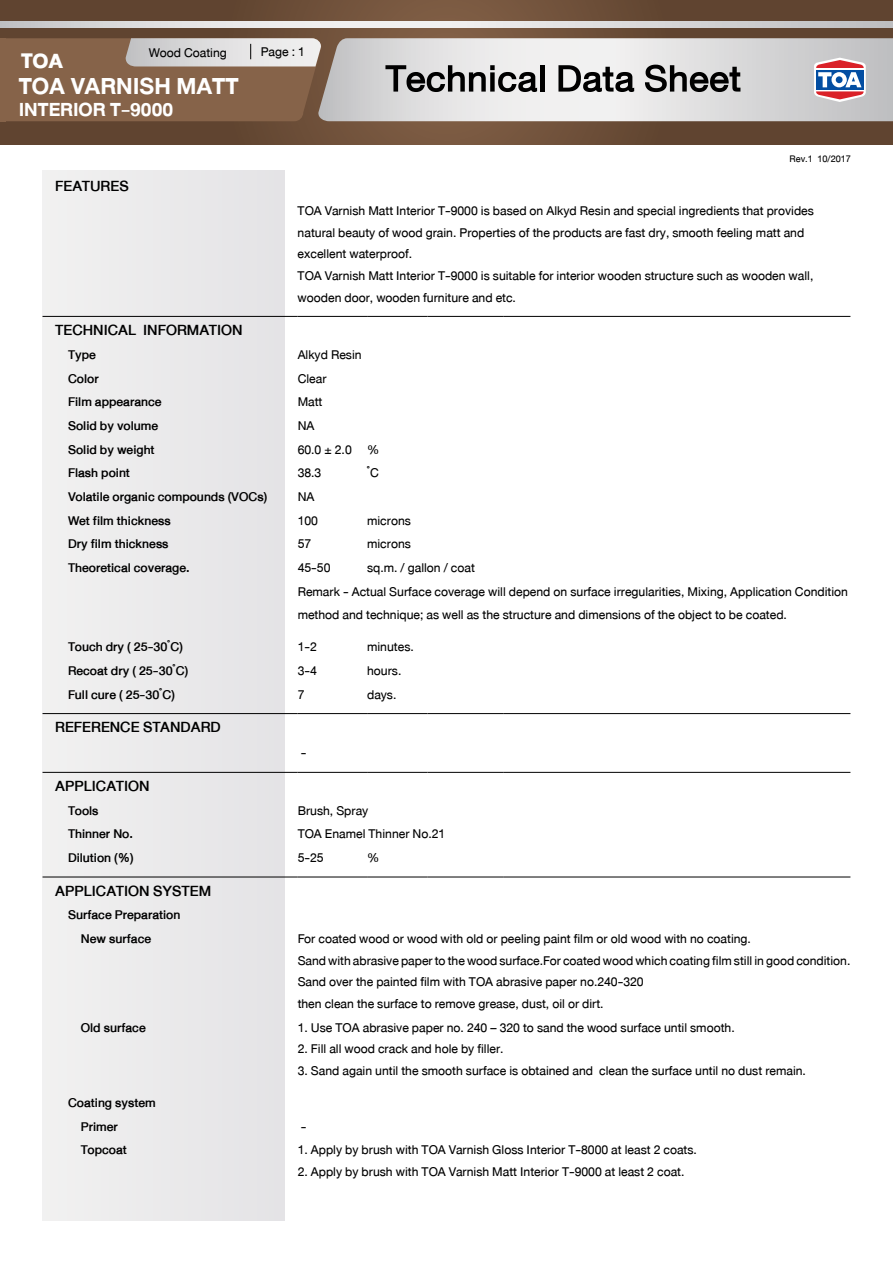
<style>
.page{position:relative;width:893px;height:1263px;background:#fff}
.page>*{position:absolute;margin:0;border:0;box-sizing:border-box;transform-origin:0 0}
.t1{font:500 54px "DB Helvethaica X";color:#000}
.t2{font:700 33px "DB Helvethaica X";color:#fff}
.t3{font:900 29.25px "DB Helvethaica X";color:#fff}
.t4{font:700 27px "DB Helvethaica X";color:#fff}
.t5{font:500 21px "DB Helvethaica X";color:#000}
.t6{font:18px/21.6px "DB Helvethaica X";color:#000}
.t7{font:500 18px/23.7px "DB Helvethaica X";color:#000}
.t8{font:13.5px "DB Helvethaica X";color:#000}
.s1{font-weight:400}
</style>
<div class="page">
<svg style="left:0;top:0;width:893px;height:144px;background:#6a4d39"></svg>
<svg style="left:322px;top:38px;width:571px;height:83px"></svg>
<svg style="left:814px;top:58px;width:52px;height:44px"></svg>
<svg style="left:0;top:22px;width:893px;height:6px"></svg>
<svg style="left:6px;top:38px;width:316px;height:83px;background:#977b67"></svg>
<div style="left:0;top:38px;width:6px;height:83px;background:#866349"></div>
<div style="left:43px;top:170px;width:241px;height:1050px;background:#eaeaeb"></div>
<hr style="left:43px;top:316px;width:255px;height:1px;background:#000">
<hr style="left:298px;top:316px;width:69px;height:1px;background:#000">
<hr style="left:367px;top:316px;width:61px;height:1px;background:#000">
<hr style="left:428px;top:316px;width:75px;height:1px;background:#000">
<hr style="left:503px;top:316px;width:347px;height:1px;background:#000">
<hr style="left:43px;top:713px;width:255px;height:1px;background:#000">
<hr style="left:298px;top:713px;width:69px;height:1px;background:#000">
<hr style="left:367px;top:713px;width:61px;height:1px;background:#000">
<hr style="left:428px;top:713px;width:75px;height:1px;background:#000">
<hr style="left:503px;top:713px;width:347px;height:1px;background:#000">
<hr style="left:43px;top:772px;width:255px;height:1px;background:#000">
<hr style="left:298px;top:772px;width:69px;height:1px;background:#000">
<hr style="left:367px;top:772px;width:61px;height:1px;background:#000">
<hr style="left:428px;top:772px;width:75px;height:1px;background:#000">
<hr style="left:503px;top:772px;width:347px;height:1px;background:#000">
<hr style="left:43px;top:877px;width:255px;height:1px;background:#000">
<hr style="left:298px;top:877px;width:69px;height:1px;background:#000">
<hr style="left:367px;top:877px;width:61px;height:1px;background:#000">
<hr style="left:428px;top:877px;width:75px;height:1px;background:#000">
<hr style="left:503px;top:877px;width:347px;height:1px;background:#000">
<h3 class="t3" style="left:21px;top:44px;width:43px">TOA</h3>
<p class="t6" style="left:149px;top:42px;width:80px">Wood Coating</p>
<h2 class="t2" style="left:19px;top:67px;width:221px">TOA VARNISH MATT</h2>
<h3 class="t4" style="left:19px;top:94px;width:156px">INTERIOR T-9000</h3>
<p class="t5" style="left:55px;top:175px;width:75px">FEATURES</p>
<p class="t6" style="left:261px;top:41px;width:46px">Page : 1</p>
<h1 class="t1" style="left:385px;top:48px;width:358px">Technical Data Sheet</h1>
<p class="t8" style="left:789px;top:151px;width:63px">Rev.1 10/2017</p>
<p class="t6" style="left:298px;top:200px;width:518px">TOA Varnish Matt Interior T-9000 is based on Alkyd Resin and special ingredients that provides natural beauty of wood grain. Properties of the products are fast dry, smooth feeling matt and excellent waterproof.<br>TOA Varnish Matt Interior T-9000 is suitable for interior wooden structure such as wooden wall, wooden door, wooden furniture and etc.</p>
<p class="t5" style="left:55px;top:318px;width:189px">TECHNICAL INFORMATION</p>
<p class="t7" style="left:68px;top:343px;width:29px">Type</p>
<p class="t6" style="left:298px;top:344px;width:66px">Alkyd Resin</p>
<p class="t7" style="left:68px;top:366px;width:32px">Color</p>
<p class="t6" style="left:298px;top:367px;width:30px">Clear</p>
<p class="t7" style="left:68px;top:390px;width:95px">Film appearance</p>
<p class="t6" style="left:298px;top:391px;width:26px">Matt</p>
<p class="t7" style="left:68px;top:414px;width:92px">Solid by volume</p>
<p class="t6" style="left:298px;top:415px;width:18px">NA</p>
<p class="t7" style="left:68px;top:437px;width:88px">Solid by weight</p>
<p class="t6" style="left:298px;top:438px;width:83px">60.0 ± 2.0 %</p>
<p class="t7" style="left:68px;top:461px;width:63px">Flash point</p>
<p class="t6" style="left:298px;top:462px;width:25px">38.3</p>
<p class="t6" style="left:370px;top:462px;width:10px">ํC</p>
<p class="t7" style="left:68px;top:485px;width:201px">Volatile organic compounds (VOCs)</p>
<p class="t6" style="left:298px;top:486px;width:18px">NA</p>
<p class="t7" style="left:68px;top:508px;width:104px">Wet film thickness</p>
<p class="t6" style="left:298px;top:509px;width:22px">100</p>
<p class="t6" style="left:367px;top:509px;width:45px">microns</p>
<p class="t7" style="left:68px;top:532px;width:102px">Dry film thickness</p>
<p class="t6" style="left:298px;top:533px;width:15px">57</p>
<p class="t6" style="left:367px;top:533px;width:45px">microns</p>
<p class="t7" style="left:68px;top:556px;width:123px">Theoretical coverage.</p>
<p class="t6" style="left:298px;top:557px;width:34px">45-50</p>
<p class="t6" style="left:298px;top:556px;width:552px;line-height:23.7px;text-indent:69px">sq.m. / gallon / coat<br>Remark - Actual Surface coverage will depend on surface irregularities, Mixing, Application Condition method and technique; as well as the structure and dimensions of the object to be coated.</p>
<p class="t7" style="left:68px;top:635px;width:116px">Touch dry ( 25-30 <span class="s1">ํ</span>C)</p>
<p class="t6" style="left:298px;top:636px;width:21px">1-2</p>
<p class="t6" style="left:367px;top:636px;width:48px">minutes.</p>
<p class="t7" style="left:68px;top:659px;width:122px">Recoat dry ( 25-30 <span class="s1">ํ</span>C)</p>
<p class="t6" style="left:298px;top:660px;width:21px">3-4</p>
<p class="t6" style="left:367px;top:660px;width:36px">hours.</p>
<p class="t7" style="left:68px;top:683px;width:108px">Full cure ( 25-30 <span class="s1">ํ</span>C)</p>
<p class="t6" style="left:298px;top:684px;width:8px">7</p>
<p class="t6" style="left:367px;top:684px;width:31px">days.</p>
<p class="t5" style="left:55px;top:715px;width:167px">REFERENCE STANDARD</p>
<p class="t6" style="left:301px;top:742px;width:7px">-</p>
<p class="t5" style="left:55px;top:774px;width:96px">APPLICATION</p>
<p class="t7" style="left:68px;top:799px;width:32px">Tools</p>
<p class="t6" style="left:298px;top:800px;width:72px">Brush, Spray</p>
<p class="t7" style="left:68px;top:822px;width:67px">Thinner No.</p>
<p class="t6" style="left:298px;top:823px;width:149px">TOA Enamel Thinner No.21</p>
<p class="t7" style="left:68px;top:846px;width:67px">Dilution (%)</p>
<p class="t6" style="left:298px;top:847px;width:28px">5-25</p>
<p class="t6" style="left:367px;top:847px;width:14px">%</p>
<p class="t5" style="left:55px;top:879px;width:157px">APPLICATION SYSTEM</p>
<p class="t7" style="left:81px;top:903px;width:101px;text-indent:-13px">Surface Preparation<br>New surface</p>
<p class="t6" style="left:298px;top:928px;width:554px">For coated wood or wood with old or peeling paint film or old wood with no coating.<br>Sand with abrasive paper to the wood surface.For coated wood which coating film still in good condition.<br>Sand over the painted film with TOA abrasive paper no.240-320<br>then clean the surface to remove grease, dust, oil or dirt.</p>
<p class="t7" style="left:81px;top:1015px;width:66px">Old surface</p>
<p class="t6" style="left:298px;top:1016px;width:439px">1. Use TOA abrasive paper no. 240 – 320 to sand the wood surface until smooth.</p>
<p class="t6" style="left:298px;top:1038px;width:207px">2. Fill all wood crack and hole by filler.</p>
<p class="t6" style="left:298px;top:1060px;width:510px">3. Sand again until the smooth surface is obtained and clean the surface until no dust remain.</p>
<p class="t7" style="left:81px;top:1091px;width:76px;text-indent:-13px">Coating system<br>Primer</p>
<p class="t6" style="left:301px;top:1115px;width:7px">-</p>
<p class="t7" style="left:81px;top:1138px;width:48px">Topcoat</p>
<p class="t6" style="left:298px;top:1139px;width:401px">1. Apply by brush with TOA Varnish Gloss Interior T-8000 at least 2 coats.</p>
<p class="t6" style="left:298px;top:1161px;width:388px">2. Apply by brush with TOA Varnish Matt Interior T-9000 at least 2 coat.</p>
</div>
